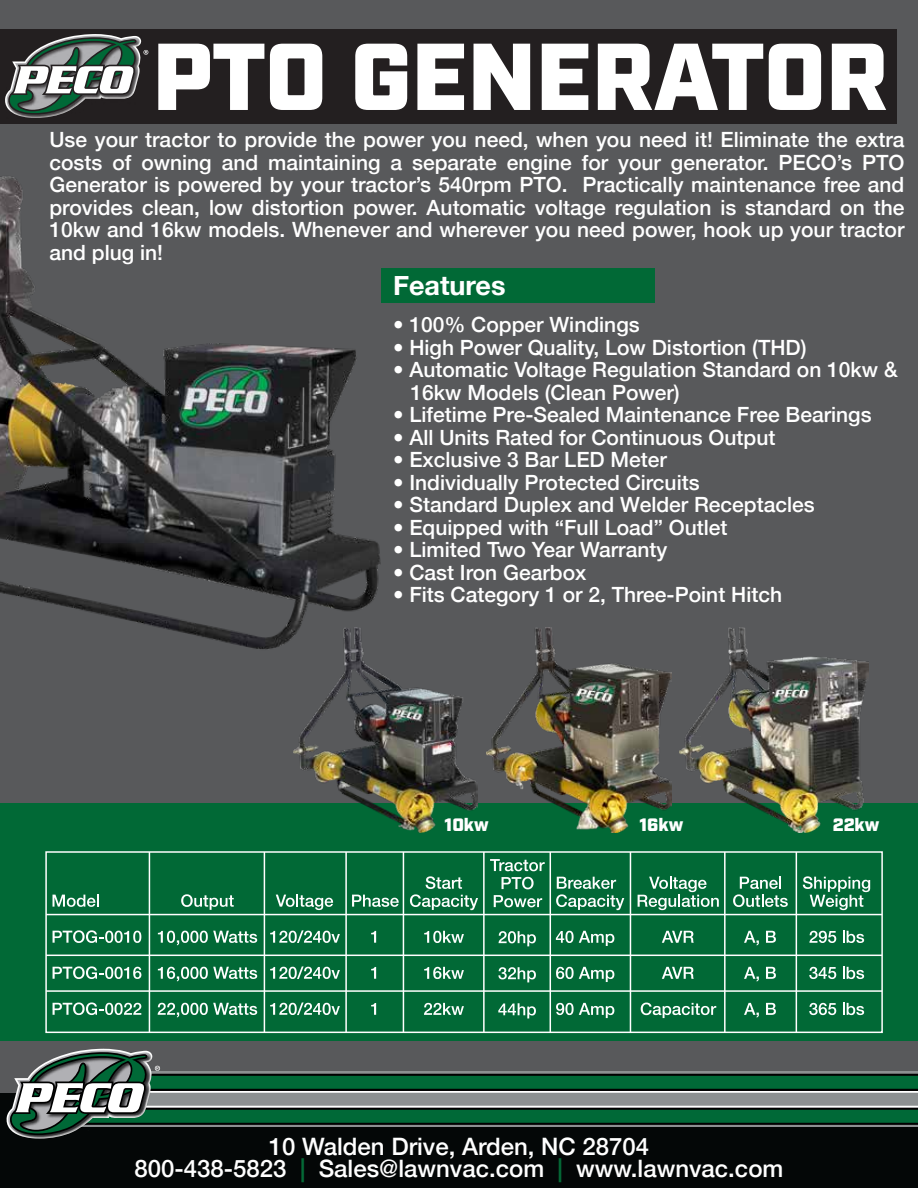
<style>
.page{position:relative;width:918px;height:1188px;background:#fff}
.page>*{position:absolute;margin:0;border:0;box-sizing:border-box;transform-origin:0 0}
.t1{font:700 27px "Helvetica Neue";color:#fff}
.t2{font:500 24px/22.5px "Helvetica Neue";color:#fff;text-align:center}
.t3{font:500 21px/22.5px "Helvetica Neue";color:#fff;text-align:justify}
.t4{font:900 18px "Industry";color:#fff}
.s1{color:#046a37}
</style>
<div class="page">
<div style="left:0;top:0;width:918px;height:1158px;background:#58595b"></div>
<div style="left:0;top:1094px;width:918px;height:94px;background:#040707"></div>
<div style="left:74px;top:1071px;width:844px;height:56px;background:#8c9091"></div>
<hr style="left:74px;top:1106px;width:844px;height:2px;background:#fff">
<hr style="left:74px;top:1091px;width:844px;height:2px;background:#fff">
<div style="left:74px;top:1109px;width:844px;height:15px;background:#006937"></div>
<hr style="left:74px;top:1123px;width:844px;height:2px;background:#000">
<hr style="left:74px;top:1108px;width:844px;height:2px;background:#000">
<svg style="left:160px;top:1073px;width:758px;height:1px"></svg>
<div style="left:74px;top:1075px;width:844px;height:15px;background:#006937"></div>
<hr style="left:74px;top:1089px;width:844px;height:2px;background:#000">
<hr style="left:74px;top:1074px;width:844px;height:2px;background:#000">
<svg style="left:6px;top:1049px;width:154px;height:90px"></svg>
<div style="left:0;top:29px;width:897px;height:95px;background:#231f20"></div>
<img style="left:0;top:176px;width:382px;height:473px">
<div style="left:382px;top:268px;width:273px;height:35px;background:#016936"></div>
<div style="left:0;top:803px;width:918px;height:238px;background:#016936"></div>
<img style="left:294px;top:627px;width:184px;height:205px">
<img style="left:680px;top:627px;width:189px;height:205px">
<img style="left:487px;top:627px;width:185px;height:205px">
<svg style="left:158px;top:44px;width:106px;height:66px"></svg>
<svg style="left:270px;top:44px;width:52px;height:66px"></svg>
<svg style="left:355px;top:44px;width:52px;height:66px"></svg>
<svg style="left:417px;top:44px;width:47px;height:66px"></svg>
<svg style="left:474px;top:44px;width:56px;height:66px"></svg>
<svg style="left:542px;top:44px;width:46px;height:66px"></svg>
<svg style="left:598px;top:44px;width:165px;height:66px"></svg>
<svg style="left:769px;top:44px;width:52px;height:66px"></svg>
<svg style="left:832px;top:44px;width:54px;height:66px"></svg>
<svg style="left:5px;top:34px;width:143px;height:84px"></svg>
<svg style="left:53px;top:895px;width:46px;height:12px"></svg>
<svg style="left:53px;top:930px;width:88px;height:13px"></svg>
<svg style="left:53px;top:966px;width:88px;height:13px"></svg>
<svg style="left:53px;top:1002px;width:88px;height:13px"></svg>
<svg style="left:181px;top:894px;width:53px;height:16px"></svg>
<svg style="left:158px;top:931px;width:99px;height:14px"></svg>
<svg style="left:158px;top:967px;width:99px;height:14px"></svg>
<svg style="left:158px;top:1003px;width:99px;height:14px"></svg>
<svg style="left:276px;top:895px;width:57px;height:15px"></svg>
<svg style="left:270px;top:930px;width:70px;height:13px"></svg>
<svg style="left:270px;top:966px;width:70px;height:13px"></svg>
<svg style="left:270px;top:1002px;width:70px;height:13px"></svg>
<svg style="left:352px;top:895px;width:47px;height:12px"></svg>
<svg style="left:371px;top:931px;width:5px;height:12px"></svg>
<svg style="left:371px;top:967px;width:5px;height:12px"></svg>
<svg style="left:371px;top:1003px;width:5px;height:12px"></svg>
<svg style="left:410px;top:876px;width:68px;height:34px"></svg>
<svg style="left:424px;top:931px;width:40px;height:12px"></svg>
<svg style="left:424px;top:967px;width:40px;height:12px"></svg>
<svg style="left:424px;top:1003px;width:40px;height:12px"></svg>
<svg style="left:490px;top:859px;width:55px;height:12px"></svg>
<svg style="left:502px;top:877px;width:32px;height:12px"></svg>
<svg style="left:494px;top:895px;width:48px;height:12px"></svg>
<svg style="left:499px;top:931px;width:37px;height:15px"></svg>
<svg style="left:498px;top:967px;width:38px;height:15px"></svg>
<svg style="left:498px;top:1003px;width:38px;height:15px"></svg>
<svg style="left:556px;top:877px;width:68px;height:33px"></svg>
<svg style="left:556px;top:931px;width:58px;height:15px"></svg>
<svg style="left:556px;top:967px;width:58px;height:15px"></svg>
<svg style="left:556px;top:1003px;width:58px;height:15px"></svg>
<svg style="left:638px;top:877px;width:81px;height:33px"></svg>
<svg style="left:662px;top:931px;width:32px;height:12px"></svg>
<svg style="left:662px;top:967px;width:32px;height:12px"></svg>
<svg style="left:641px;top:1003px;width:75px;height:15px"></svg>
<svg style="left:733px;top:877px;width:55px;height:30px"></svg>
<svg style="left:744px;top:931px;width:15px;height:14px"></svg>
<svg style="left:766px;top:931px;width:10px;height:12px"></svg>
<svg style="left:744px;top:967px;width:15px;height:14px"></svg>
<svg style="left:766px;top:967px;width:10px;height:12px"></svg>
<svg style="left:744px;top:1003px;width:15px;height:15px"></svg>
<svg style="left:766px;top:1003px;width:10px;height:12px"></svg>
<svg style="left:803px;top:876px;width:67px;height:34px"></svg>
<svg style="left:809px;top:931px;width:27px;height:12px"></svg>
<svg style="left:843px;top:931px;width:21px;height:12px"></svg>
<svg style="left:809px;top:967px;width:27px;height:12px"></svg>
<svg style="left:843px;top:967px;width:21px;height:12px"></svg>
<svg style="left:809px;top:1003px;width:27px;height:12px"></svg>
<svg style="left:843px;top:1003px;width:21px;height:12px"></svg>
<hr style="left:46px;top:914px;width:836px;height:1px;background:#fff">
<hr style="left:46px;top:955px;width:836px;height:1px;background:#fff">
<hr style="left:46px;top:990px;width:836px;height:2px;background:#fff">
<div style="left:45px;top:851px;width:838px;height:182px;border:2px solid #fff"></div>
<hr style="left:149px;top:852px;width:1px;height:180px;background:#fff">
<hr style="left:264px;top:852px;width:1px;height:180px;background:#fff">
<hr style="left:345px;top:852px;width:2px;height:180px;background:#fff">
<hr style="left:403px;top:852px;width:1px;height:180px;background:#fff">
<hr style="left:483px;top:852px;width:2px;height:180px;background:#fff">
<hr style="left:550px;top:852px;width:1px;height:180px;background:#fff">
<hr style="left:630px;top:852px;width:1px;height:180px;background:#fff">
<hr style="left:724px;top:852px;width:2px;height:180px;background:#fff">
<hr style="left:796px;top:852px;width:1px;height:180px;background:#fff">
<p class="t3" style="left:49px;top:127px;width:857px">Use your tractor to provide the power you need, when you need it! Eliminate the extra costs of owning and maintaining a separate engine for your generator. PECO’s PTO Generator is powered by your tractor’s 540rpm PTO. Practically maintenance free and provides clean, low distortion power. Automatic voltage regulation is standard on the 10kw and 16kw models. Whenever and wherever you need power, hook up your tractor and plug in!</p>
<p class="t1" style="left:393px;top:264px;width:114px">Features</p>
<p class="t3" style="left:393px;top:312px;width:248px">• 100% Copper Windings</p>
<p class="t3" style="left:393px;top:334px;width:415px">• High Power Quality, Low Distortion (THD)</p>
<p class="t3" style="left:411px;top:357px;width:489px;text-indent:-18px">• Automatic Voltage Regulation Standard on 10kw &amp;<br>16kw Models (Clean Power)</p>
<p class="t3" style="left:393px;top:402px;width:480px">• Lifetime Pre-Sealed Maintenance Free Bearings</p>
<p class="t3" style="left:393px;top:424px;width:384px">• All Units Rated for Continuous Output</p>
<p class="t3" style="left:393px;top:447px;width:275px">• Exclusive 3 Bar LED Meter</p>
<p class="t3" style="left:393px;top:469px;width:308px">• Individually Protected Circuits</p>
<p class="t3" style="left:393px;top:492px;width:423px">• Standard Duplex and Welder Receptacles</p>
<p class="t3" style="left:393px;top:514px;width:336px">• Equipped with “Full Load” Outlet</p>
<p class="t3" style="left:393px;top:537px;width:276px">• Limited Two Year Warranty</p>
<p class="t3" style="left:393px;top:559px;width:195px">• Cast Iron Gearbox</p>
<p class="t3" style="left:393px;top:582px;width:391px">• Fits Category 1 or 2, Three-Point Hitch</p>
<p class="t4" style="left:445px;top:814px;width:46px">10kw</p>
<p class="t4" style="left:640px;top:814px;width:45px">16kw</p>
<p class="t4" style="left:833px;top:814px;width:48px">22kw</p>
<p class="t2" style="left:135px;top:1133px;width:650px">10 Walden Drive, Arden, NC 28704<br>800-438-5823 <span class="s1">|</span> Sales@lawnvac.com <span class="s1">|</span> www.lawnvac.com</p>
</div>
